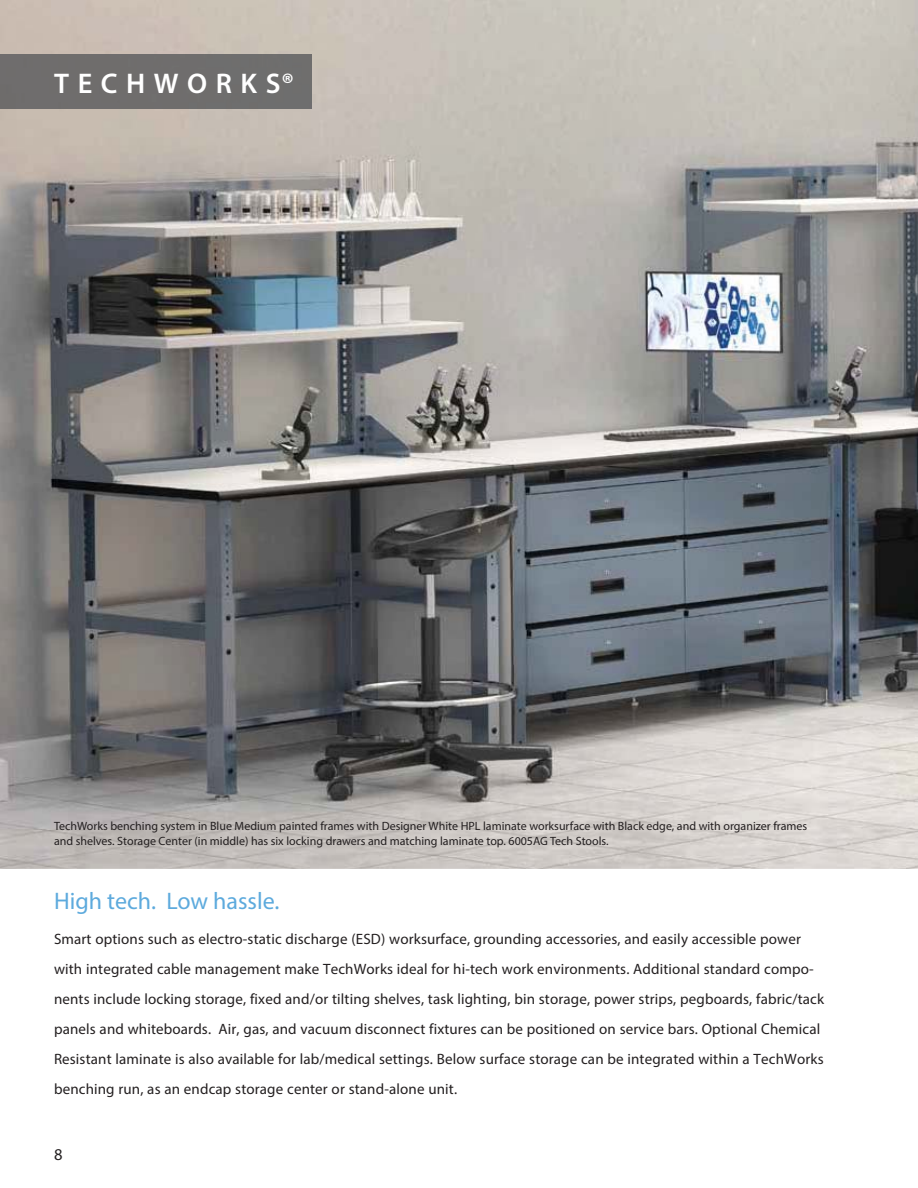
<style>
.page{position:relative;width:918px;height:1188px;background:#fff}
.page>*{position:absolute;margin:0;border:0;box-sizing:border-box;transform-origin:0 0}
.t1{font:600 28.5px "Myriad Pro";letter-spacing:.3em;color:#fff}
.t2{font:24px "Myriad Pro";color:#5daadd}
.t3{font:16.5px "Myriad Pro";color:#231f20}
.t4{font:15px/30px "Myriad Pro";letter-spacing:.01em;color:#231f20}
.t5{font:12px/15px "Myriad Pro";color:#231f20}
</style>
<div class="page">
<img style="left:0;top:0;width:918px;height:869px">
<div style="left:0;top:54px;width:311px;height:54px;background:#6f6d6d"></div>
<h1 class="t1" style="left:54px;top:66px;width:241px">TECHWORKS®</h1>
<p class="t5" style="left:54px;top:819px;width:755px">TechWorks benching system in Blue Medium painted frames with Designer White HPL laminate worksurface with Black edge, and with organizer frames and shelves. Storage Center (in middle) has six locking drawers and matching laminate top. 6005AG Tech Stools.</p>
<h2 class="t2" style="left:54px;top:892px;width:227px">High tech. Low hassle.</h2>
<p class="t4" style="left:54px;top:925px;width:772px">Smart options such as electro-static discharge (ESD) worksurface, grounding accessories, and easily accessible power with integrated cable management make TechWorks ideal for hi-tech work environments. Additional standard compo&shy;nents include locking storage, fixed and/or tilting shelves, task lighting, bin storage, power strips, pegboards, fabric/tack panels and whiteboards. Air, gas, and vacuum disconnect fixtures can be positioned on service bars. Optional Chemical Resistant laminate is also available for lab/medical settings. Below surface storage can be integrated within a TechWorks benching run, as an endcap storage center or stand-alone unit.</p>
<p class="t3" style="left:54px;top:1149px;width:10px">8</p>
</div>
